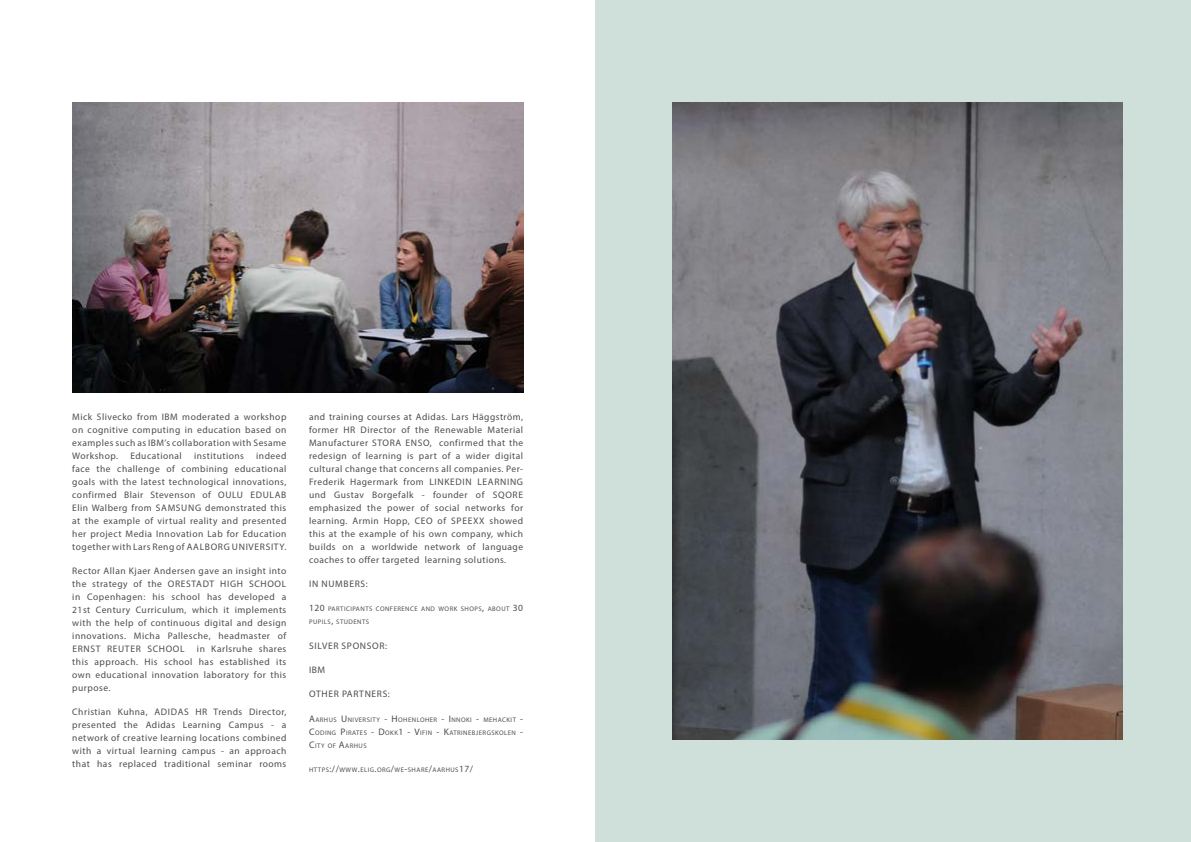
<style>
.page{position:relative;width:1191px;height:842px;background:#fff}
.page>*{position:absolute;margin:0;border:0;box-sizing:border-box;transform-origin:0 0}
.t1{font:9.5px/13px "Myriad Pro";letter-spacing:.05em;color:#4d4d4f;text-align:justify}
.t2{font:9.5px "Myriad Pro";letter-spacing:.07em;color:#4d4d4f}
.t3{font:9.5px "Myriad Pro";color:#4d4d4f}
.t4{font:6.7px/13px "Myriad Pro";letter-spacing:.07em;color:#4d4d4f}
.s1{font-size:9.5px}
</style>
<div class="page">
<div style="left:595px;top:0;width:596px;height:842px;background:#cfdfda"></div>
<img style="left:72px;top:102px;width:451px;height:290px">
<img style="left:672px;top:102px;width:451px;height:638px">
<p class="t1" style="left:72px;top:410px;width:216px">Mick Slivecko from IBM moderated a workshop on cognitive computing in education based on examples such as IBM’s collaboration with Sesame Workshop.</p>
<p class="t1" style="left:72px;top:449px;width:216px;text-indent:184px">indeed face the challenge of combining educational goals with the latest technological innovations, confirmed Blair Stevenson of OULU EDULAB Elin Walberg from SAMSUNG demonstrated this at the example of virtual reality and presented her project Media Innovation Lab for Education together with Lars Reng of AALBORG UNIVERSITY.</p>
<p class="t1" style="left:72px;top:564px;width:216px">Rector Allan Kjaer Andersen gave an insight into the strategy of the ORESTADT HIGH SCHOOL in Copenhagen: his school has developed a 21st Century Curriculum, which it implements with the help of continuous digital and design innovations. Micha Pallesche, headmaster of ERNST REUTER SCHOOL</p>
<p class="t1" style="left:130px;top:449px;width:53px">Educational</p>
<p class="t1" style="left:194px;top:449px;width:51px">institutions</p>
<p class="t1" style="left:72px;top:642px;width:216px;text-indent:125px">in Karlsruhe shares this approach. His school has established its own educational innovation laboratory for this purpose.</p>
<p class="t1" style="left:72px;top:705px;width:216px">Christian Kuhna, ADIDAS HR Trends Director, presented the Adidas Learning Campus - a network of creative learning locations combined with a virtual learning campus - an approach that has replaced traditional seminar rooms</p>
<p class="t1" style="left:309px;top:410px;width:216px">and training courses at Adidas. Lars Häggström, former HR Director of the Renewable Material Manufacturer STORA ENSO, confirmed that the redesign of learning is part of a wider digital cultural change that concerns all companies. Per-Frederik Hagermark from LINKEDIN LEARNING und Gustav Borgefalk - founder of SQORE emphasized the power of social networks for learning. Armin Hopp, CEO of SPEEXX showed this at the example of his own company, which builds on a worldwide network of language coaches to offer targeted learning solutions.</p>
<p class="t2" style="left:309px;top:578px;width:60px">IN NUMBERS:</p>
<p class="t4" style="left:309px;top:602px;width:216px"><span class="s1">120</span> PARTICIPANTS CONFERENCE AND WORK SHOPS<span class="s1">,</span> ABOUT <span class="s1">30<br></span>PUPILS<span class="s1">,</span> STUDENTS</p>
<p class="t2" style="left:309px;top:640px;width:79px">SILVER SPONSOR:</p>
<p class="t3" style="left:309px;top:664px;width:16px">IBM</p>
<p class="t2" style="left:309px;top:688px;width:82px">OTHER PARTNERS:</p>
<p class="t4" style="left:309px;top:713px;width:216px;text-align:justify"><span class="s1">A</span>ARHUS <span class="s1">U</span>NIVERSITY <span class="s1">- H</span> OHENLOHER <span class="s1">- I</span> NNOKI <span class="s1">-</span> MEHACKIT <span class="s1">- C</span>ODING <span class="s1">P</span>IRATES <span class="s1">- D</span>OKK<span class="s1">1 - V</span>IFIN <span class="s1">- K</span>ATRINEBJERGSKOLEN <span class="s1">- C</span>ITY OF <span class="s1">A</span>ARHUS</p>
<p class="t4" style="left:309px;top:763px;width:38px">HTTPS<span class="s1">://</span>WWW</p>
<p class="t4" style="left:358px;top:763px;width:117px"><span class="s1">.</span>ELIG<span class="s1">.</span>ORG<span class="s1">/</span>WE<span class="s1">-</span>SHARE<span class="s1">/</span>AARHUS<span class="s1">17/</span></p>
</div>
